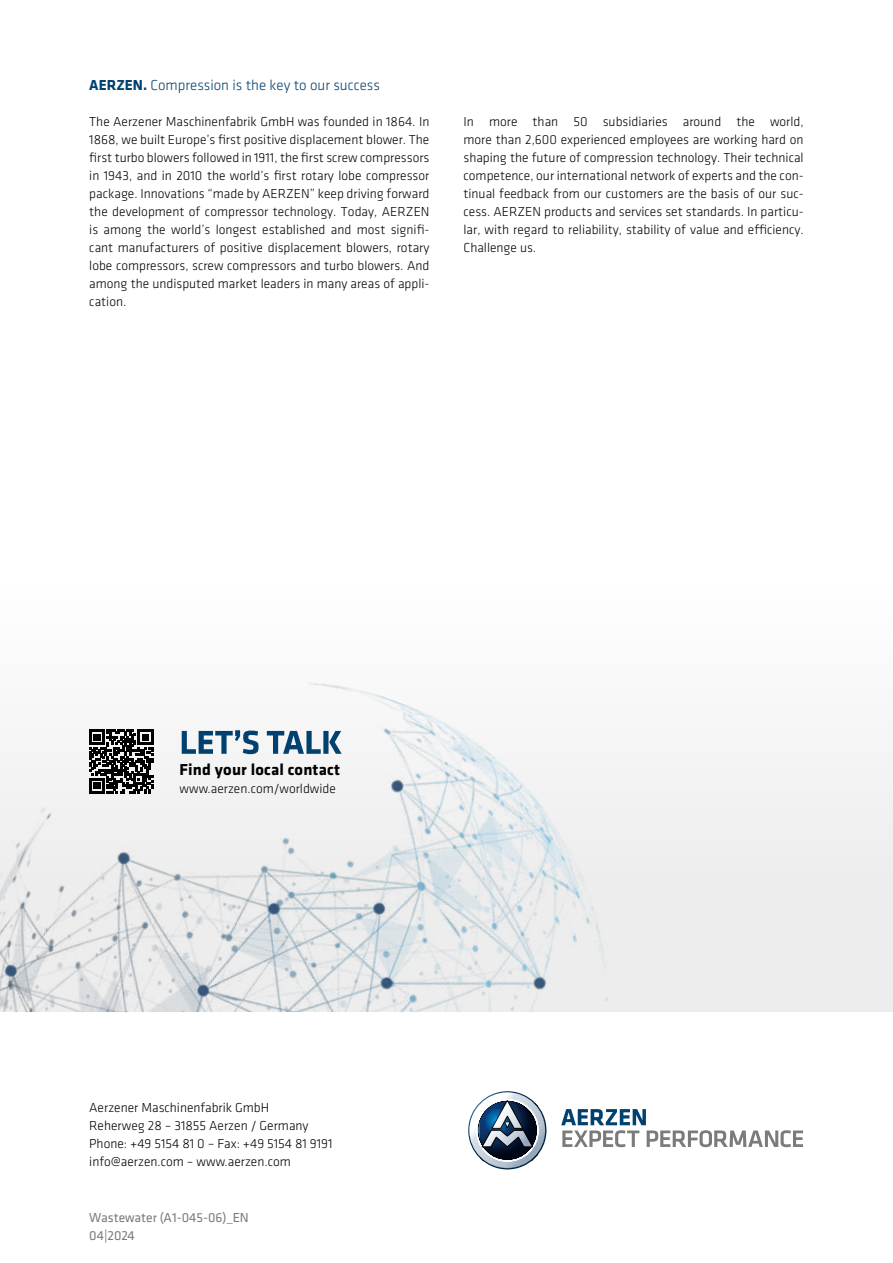
<style>
.page{position:relative;width:893px;height:1263px;background:#fff}
.page>*{position:absolute;margin:0;border:0;box-sizing:border-box;transform-origin:0 0}
.t1{font:700 16.5px "Klavika";letter-spacing:.01em;color:#020203}
.t2{font:300 15px "Klavika";color:#004170}
.t3{font:300 13.5px/18px "Klavika";color:#020203;text-align:justify}
.t4{font:300 13.5px/18px "Klavika";color:#000}
.t5{font:13.5px/18px "Klavika";color:#7c7b7b}
.s1{font-weight:700}
</style>
<div class="page">
<svg style="left:468px;top:1091px;width:78px;height:78px"></svg>
<svg style="left:485px;top:1108px;width:27px;height:27px"></svg>
<svg style="left:561px;top:1109px;width:242px;height:38px"></svg>
<div style="left:0;top:586px;width:893px;height:426px;background:#ededed"></div>
<img style="left:0;top:590px;width:608px;height:422px">
<svg style="left:89px;top:729px;width:64px;height:64px"></svg>
<svg style="left:182px;top:730px;width:160px;height:24px"></svg>
<p class="t2" style="left:89px;top:76px;width:292px"><span class="s1">AERZEN.</span> Compression is the key to our success</p>
<p class="t3" style="left:89px;top:113px;width:342px">The Aerzener Maschinenfabrik GmbH was founded in 1864. In 1868, we built Europe’s first positive displacement blower. The first turbo blowers followed in 1911, the first screw compressors in 1943, and in 2010 the world’s first rotary lobe compressor package. Innovations “made by AERZEN” keep driving forward the development of compressor technology. Today, AERZEN is among the world’s longest established and most signifi&shy;cant manufacturers of positive displacement blowers, rotary lobe compressors, screw compressors and turbo blowers. And among the undisputed market leaders in many areas of appli&shy;cation.</p>
<p class="t3" style="left:463px;top:113px;width:342px">In more than 50 subsidiaries around the world, more than 2,600 experienced employees are working hard on shaping the future of compression technology. Their technical competence, our international network of experts and the con&shy;tinual feedback from our customers are the basis of our suc&shy;cess. AERZEN products and services set standards. In particu&shy;lar, with regard to reliability, stability of value and efficiency.<br>Challenge us.</p>
<p class="t1" style="left:180px;top:757px;width:162px">Find your local contact</p>
<p class="t3" style="left:180px;top:779px;width:158px">www.aerzen.com/worldwide</p>
<p class="t4" style="left:89px;top:1098px;width:245px">Aerzener Maschinenfabrik GmbH<br>Reherweg 28 – 31855 Aerzen / Germany Phone: +49 5154 81 0 – Fax: +49 5154 81 9191 info@aerzen.com – www.aerzen.com</p>
<p class="t5" style="left:89px;top:1208px;width:161px">Wastewater (A1-045-06)_EN<br>04|2024</p>
</div>
